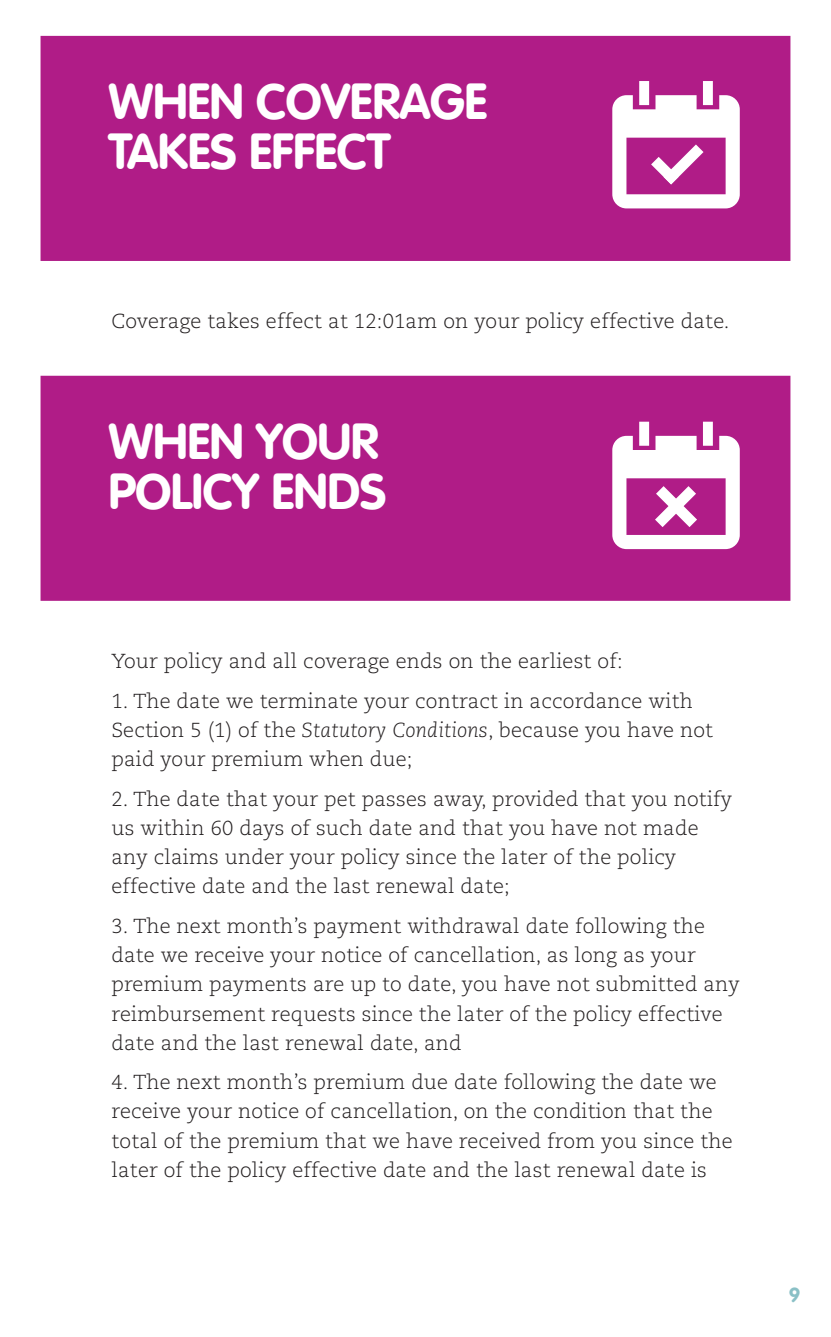
<style>
.page{position:relative;width:831px;height:1337px;background:#fff}
.page>*{position:absolute;margin:0;border:0;box-sizing:border-box;transform-origin:0 0}
.t1{font:700 49.5px/49.5px "VAG Rounded LT Com";letter-spacing:-.01em;color:#fff}
.t2{font:300 20.25px/29.2px "Caecilia LT Std";letter-spacing:.01em;color:#231f20}
.t3{font:700 20.25px "VAG Rounded LT Com";color:#8ac0c6}
.s1{font-style:italic}
</style>
<div class="page">
<div style="left:40px;top:36px;width:750px;height:225px;background:#b01c87"></div>
<svg style="left:612px;top:81px;width:127px;height:127px"></svg>
<div style="left:40px;top:376px;width:750px;height:225px;background:#b01c87"></div>
<svg style="left:612px;top:422px;width:127px;height:127px"></svg>
<h1 class="t1" style="left:108px;top:78px;width:380px">WHEN COVERAGE<br>TAKES EFFECT</h1>
<p class="t2" style="left:111px;top:307px;width:619px">Coverage takes effect at 12:01am on your policy effective date.</p>
<h1 class="t1" style="left:108px;top:417px;width:279px">WHEN YOUR<br>POLICY ENDS</h1>
<p class="t2" style="left:111px;top:647px;width:512px">Your policy and all coverage ends on the earliest of:</p>
<p class="t2" style="left:111px;top:686px;width:603px">1. The date we terminate your contract in accordance with<br>Section 5 (1) of the <span class="s1">Statutory Conditions</span>, because you have not paid your premium when due;</p>
<p class="t2" style="left:111px;top:784px;width:622px">2. The date that your pet passes away, provided that you notify us within 60 days of such date and that you have not made any claims under your policy since the later of the policy effective date and the last renewal date;</p>
<p class="t2" style="left:111px;top:911px;width:629px">3. The next month’s payment withdrawal date following the date we receive your notice of cancellation, as long as your premium payments are up to date, you have not submitted any reimbursement requests since the later of the policy effective date and the last renewal date, and</p>
<p class="t2" style="left:111px;top:1068px;width:622px">4. The next month’s premium due date following the date we receive your notice of cancellation, on the condition that the total of the premium that we have received from you since the later of the policy effective date and the last renewal date is</p>
<p class="t3" style="left:788px;top:1282px;width:13px">9</p>
</div>
